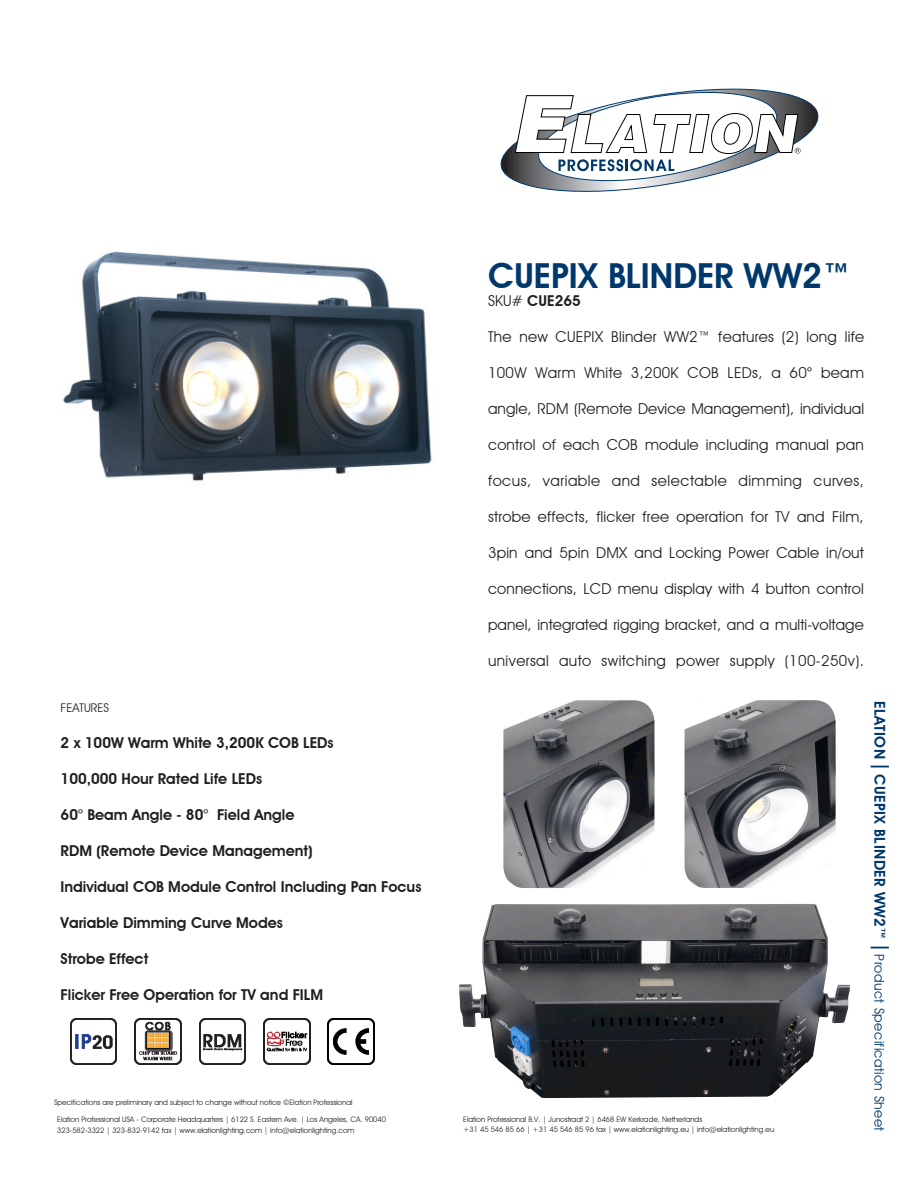
<style>
.page{position:relative;width:918px;height:1188px;background:#fff}
.page>*{position:absolute;margin:0;border:0;box-sizing:border-box;transform-origin:0 0}
.t1{font:600 34.5px "Avant Garde IT Cby BT";color:#00386c}
._02__Features_F2{font:15px "Avant Garde IT Cby BT";letter-spacing:.015em;color:#231f20}
.Category_Titles{font:600 15px "Avant Garde IT Cby BT";color:#231f20}
._02__Features_F2-2{font:15px "Avant Garde IT Cby BT";letter-spacing:.035em;color:#231f20}
.t2{font:13.5px "Avant Garde IT Cby BT";letter-spacing:.03em;color:#00386c}
.Category_Titles-2{font:12px "Avant Garde IT Cby BT";color:#231f20}
.t3{font:7.5px "Avant Garde IT Cby BT";color:#231f20}
.s1{font-weight:400}
.s2{font-weight:600}
.s3{font-weight:600;font-size:15px}
.s4{font-size:25.5px}
</style>
<div class="page">
<img style="left:199px;top:1018px;width:47px;height:47px">
<img style="left:70px;top:1018px;width:47px;height:47px">
<img style="left:328px;top:1018px;width:47px;height:47px">
<svg style="left:500px;top:88px;width:319px;height:104px"></svg>
<img style="left:63px;top:251px;width:369px;height:230px">
<img style="left:459px;top:904px;width:391px;height:194px">
<img style="left:503px;top:700px;width:151px;height:188px">
<img style="left:135px;top:1018px;width:46px;height:47px">
<img style="left:264px;top:1018px;width:46px;height:47px">
<img style="left:685px;top:700px;width:151px;height:188px">
<p class="Category_Titles-2" style="left:61px;top:700px;width:50px">FEATURES</p>
<p class="Category_Titles" style="left:61px;top:734px;width:275px">2 x 100W Warm White 3,200K COB LEDs</p>
<p class="Category_Titles" style="left:61px;top:770px;width:203px">100,000 Hour Rated Life LEDs</p>
<p class="Category_Titles" style="left:61px;top:806px;width:235px">60° Beam Angle - 80° Field Angle</p>
<p class="Category_Titles" style="left:61px;top:842px;width:254px">RDM (Remote Device Management)</p>
<p class="Category_Titles" style="left:61px;top:878px;width:362px">Individual COB Module Control Including Pan Focus</p>
<p class="Category_Titles" style="left:61px;top:914px;width:224px">Variable Dimming Curve Modes</p>
<p class="Category_Titles" style="left:61px;top:950px;width:89px">Strobe Effect</p>
<p class="Category_Titles" style="left:61px;top:986px;width:264px">Flicker Free Operation for TV and FILM</p>
<p class="t3" style="left:54px;top:1098px;width:300px">Specifications are preliminary and subject to change without notice ©Elation Professional</p>
<p class="t3" style="left:57px;top:1115px;width:330px">Elation Professional USA - Corporate Headquarters | 6122 S. Eastern Ave. | Los Angeles, CA. 90040</p>
<p class="t3" style="left:57px;top:1126px;width:299px">323-582-3322 | 323-832-9142 fax | www.elationlighting.com | info@elationlighting.com</p>
<p class="t1" style="left:488px;top:255px;width:364px">CUEPIX BLINDER WW2™</p>
<p class="Category_Titles" style="left:488px;top:292px;width:94px"><span class="s1">SKU#</span> CUE265</p>
<p class="_02__Features_F2" style="left:488px;top:328px;width:378px">The new CUEPIX Blinder WW2™ features (2) long life</p>
<p class="_02__Features_F2" style="left:488px;top:364px;width:377px">100W Warm White 3,200K COB LEDs, a 60<span class="s2">°</span> beam</p>
<p class="_02__Features_F2" style="left:488px;top:400px;width:378px">angle, RDM (Remote Device Management), individual</p>
<p class="_02__Features_F2" style="left:488px;top:436px;width:377px">control of each COB module including manual pan</p>
<p class="_02__Features_F2-2" style="left:488px;top:472px;width:378px">focus, variable and selectable dimming curves,</p>
<p class="_02__Features_F2" style="left:488px;top:508px;width:377px">strobe effects, flicker free operation for TV and Film,</p>
<p class="_02__Features_F2" style="left:488px;top:544px;width:377px">3pin and 5pin DMX and Locking Power Cable in/out</p>
<p class="_02__Features_F2" style="left:488px;top:580px;width:377px">connections, LCD menu display with 4 button control</p>
<p class="_02__Features_F2" style="left:488px;top:616px;width:377px">panel, integrated rigging bracket, and a multi-voltage</p>
<p class="_02__Features_F2" style="left:488px;top:652px;width:378px">universal auto switching power supply (100-250v).</p>
<p class="t3" style="left:463px;top:1115px;width:240px">Elation Professional B.V. | Junostraat 2 | 6468 EW Kerkrade, Netherlands</p>
<p class="t3" style="left:463px;top:1125px;width:312px">+31 45 546 85 66 | +31 45 546 85 96 fax | www.elationlighting.eu | info@elationlighting.eu</p>
<p class="t2" style="left:888px;top:701px;width:432px;rotate:90deg"><span class="s3">ELATION</span> <span class="s4">I</span> <span class="s3">CUEPIX BLINDER WW2™</span> <span class="s4">I</span> Product Specification Sheet</p>
</div>
